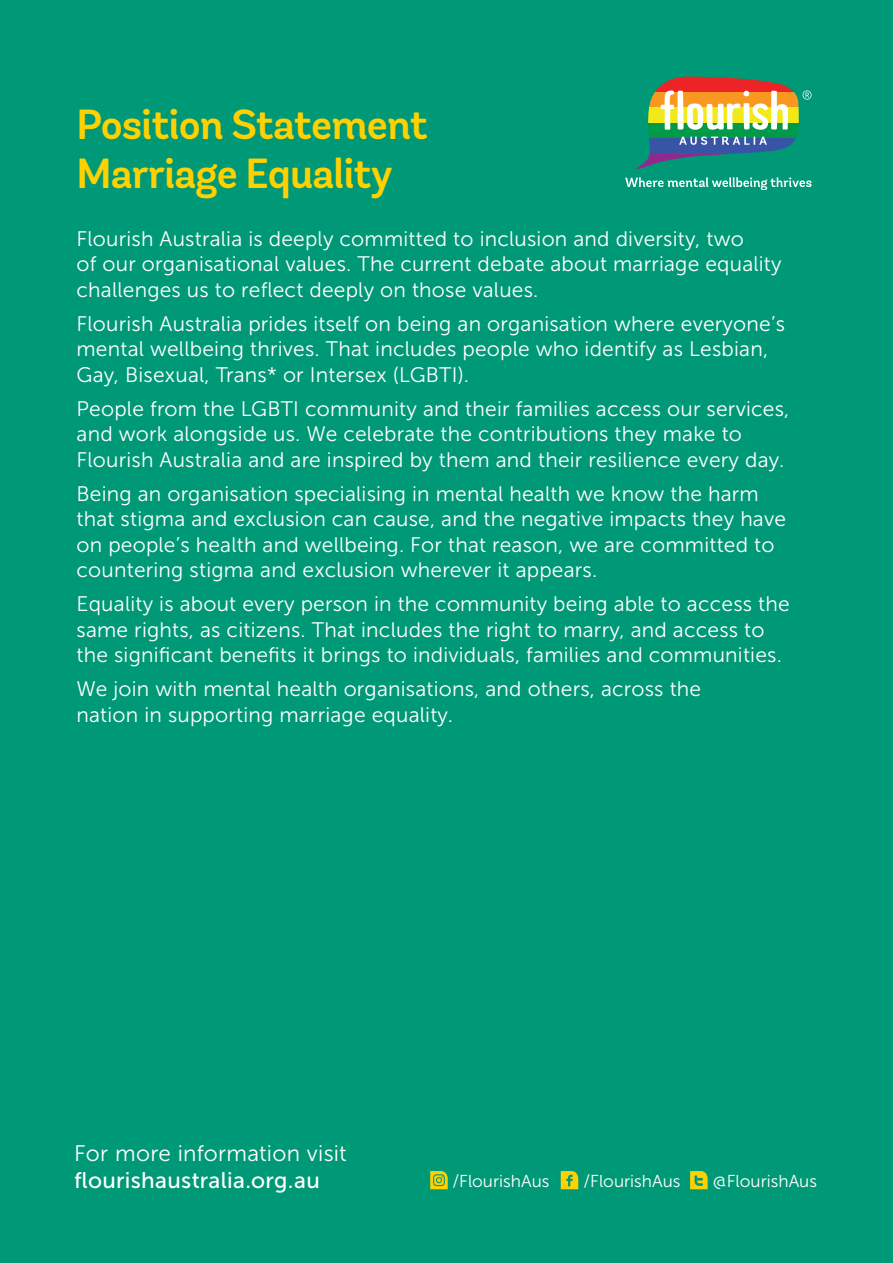
<style>
.page{position:relative;width:893px;height:1263px;background:#097}
.page>*{position:absolute;margin:0;border:0;box-sizing:border-box;transform-origin:0 0}
.t1{font:600 42px/49.2px "Andes Rounded";letter-spacing:-.02em;color:#ffd100}
.t2{font:22.5px "Museo Sans 500";letter-spacing:.015em;color:#fff}
.t3{font:22.5px "Museo Sans 300";letter-spacing:.01em;color:#fff}
.t4{font:21px/25.5px "Museo Sans 300";letter-spacing:.01em;color:#fff}
.t5{font:17.25px "Museo Sans 300";color:#fff}
</style>
<div class="page">
<svg style="left:803px;top:90px;width:8px;height:10px"></svg>
<svg style="left:625px;top:177px;width:186px;height:12px"></svg>
<svg style="left:655px;top:77px;width:139px;height:15px;fill:#ed2326"></svg>
<svg style="left:649px;top:92px;width:150px;height:15px"></svg>
<svg style="left:648px;top:107px;width:151px;height:16px"></svg>
<svg style="left:648px;top:123px;width:151px;height:15px"></svg>
<svg style="left:649px;top:138px;width:147px;height:16px;background:#305d9d"></svg>
<svg style="left:636px;top:154px;width:92px;height:15px"></svg>
<svg style="left:679px;top:137px;width:88px;height:8px"></svg>
<svg style="left:661px;top:90px;width:127px;height:41px;background:#deca7b"></svg>
<svg style="left:561px;top:1171px;width:17px;height:18px"></svg>
<svg style="left:690px;top:1171px;width:18px;height:18px"></svg>
<svg style="left:430px;top:1171px;width:18px;height:18px"></svg>
<h1 class="t1" style="left:77px;top:101px;width:353px">Position Statement<br>Marriage Equality</h1>
<p class="t4" style="left:77px;top:226px;width:707px">Flourish Australia is deeply committed to inclusion and diversity, two<br>of our organisational values. The current debate about marriage equality challenges us to reflect deeply on those values.</p>
<p class="t4" style="left:77px;top:311px;width:710px">Flourish Australia prides itself on being an organisation where everyone’s mental wellbeing thrives. That includes people who identify as Lesbian,<br>Gay, Bisexual, Trans* or Intersex (LGBTI).</p>
<p class="t4" style="left:77px;top:396px;width:714px">People from the LGBTI community and their families access our services, and work alongside us. We celebrate the contributions they make to<br>Flourish Australia and are inspired by them and their resilience every day.</p>
<p class="t4" style="left:77px;top:481px;width:711px">Being an organisation specialising in mental health we know the harm that stigma and exclusion can cause, and the negative impacts they have on people’s health and wellbeing. For that reason, we are committed to countering stigma and exclusion wherever it appears.</p>
<p class="t4" style="left:77px;top:591px;width:715px">Equality is about every person in the community being able to access the same rights, as citizens. That includes the right to marry, and access to the significant benefits it brings to individuals, families and communities.</p>
<p class="t4" style="left:77px;top:676px;width:626px">We join with mental health organisations, and others, across the nation in supporting marriage equality.</p>
<p class="t3" style="left:74px;top:1141px;width:274px">For more information visit</p>
<p class="t2" style="left:74px;top:1167px;width:247px">flourishaustralia.org.au</p>
<p class="t5" style="left:452px;top:1172px;width:99px">/FlourishAus</p>
<p class="t5" style="left:583px;top:1172px;width:99px">/FlourishAus</p>
<p class="t5" style="left:713px;top:1172px;width:106px">@FlourishAus</p>
</div>
